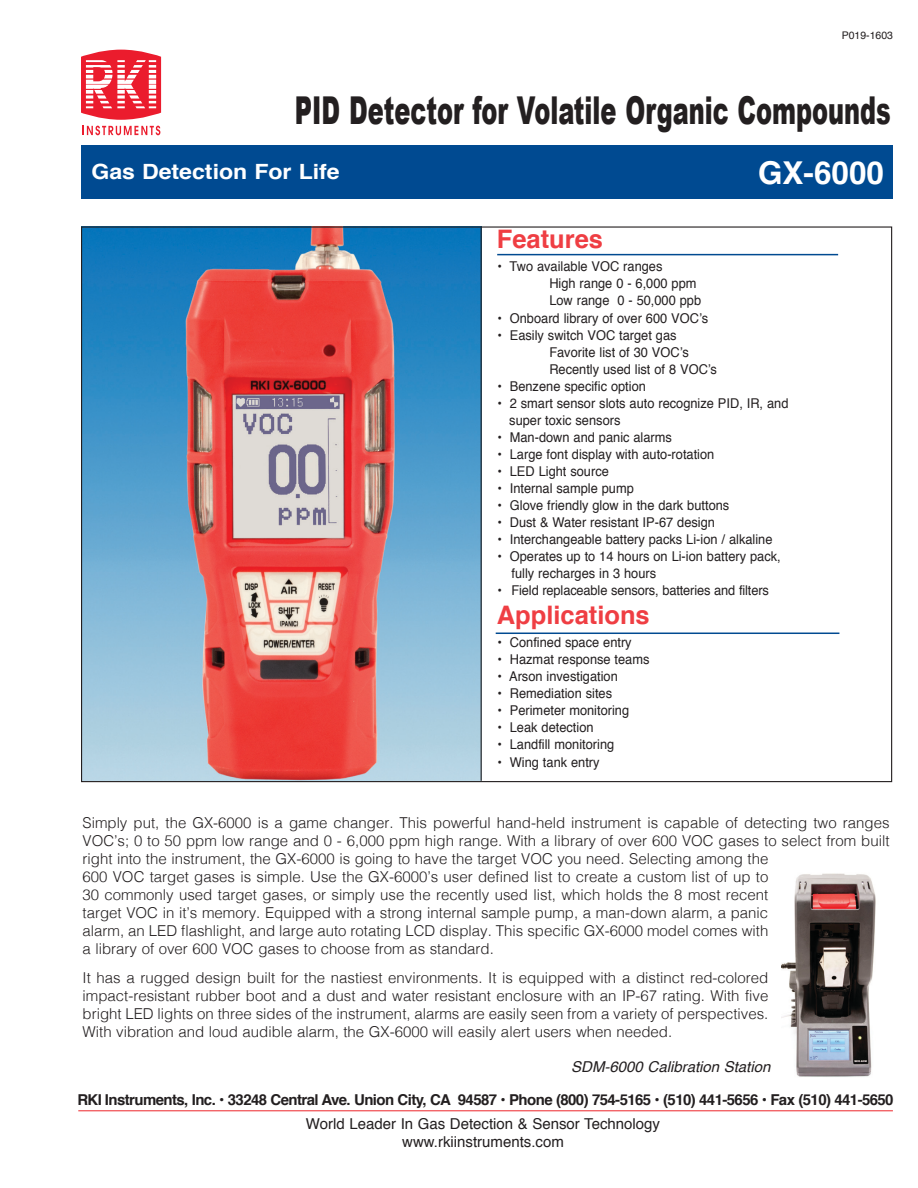
<style>
.page{position:relative;width:918px;height:1188px;background:#fff}
.page>*{position:absolute;margin:0;border:0;box-sizing:border-box;transform-origin:0 0}
.t1{font:900 38.4px "Arial";color:#231f20;scale:.62 1}
.Blue_Bar{font:700 31.5px "Helvetica";color:#fff}
.Features{font:700 25.5px "Helvetica";color:#ef3e43}
.t2{font:700 21px "Helvetica";color:#fff;scale:1.1 1}
.Description_Body{font:300 15px/18px "Helvetica";color:#231f20}
.TTopic{font:700 15px "Helvetica";letter-spacing:-.04em;color:#231f20}
.t3{font:15px/18px "Helvetica";color:#231f20;text-align:center}
.t4{font:italic 15px "Helvetica";color:#231f20}
.Bullet_Lists{font:13.5px/16.5px "Helvetica";color:#231f20;scale:.95 1}
.TSpec_Item{font:10.5px "Helvetica";color:#231f20}
</style>
<div class="page">
<img style="left:83px;top:228px;width:398px;height:552px">
<div style="left:81px;top:145px;width:811px;height:53px;background:#004a91"></div>
<hr style="left:78px;top:1110px;width:815px;height:1px;background:#ef3e43">
<svg style="left:82px;top:126px;width:78px;height:9px"></svg>
<svg style="left:81px;top:50px;width:80px;height:70px"></svg>
<hr style="left:497px;top:254px;width:341px;height:1px;background:#004a91">
<hr style="left:496px;top:633px;width:343px;height:1px;background:#004a91">
<img style="left:782px;top:873px;width:94px;height:204px">
<hr style="left:481px;top:227px;width:1px;height:554px;background:#231f20">
<p class="TSpec_Item" style="left:842px;top:28px;width:53px">P019-1603</p>
<p class="t1" style="left:295px;top:82px;width:963px">PID Detector for Volatile Organic Compounds</p>
<p class="Blue_Bar" style="left:758px;top:148px;width:128px">GX-6000</p>
<p class="t2" style="left:91px;top:155px;width:227px">Gas Detection For Life</p>
<p class="Features" style="left:497px;top:219px;width:108px">Features</p>
<p class="Bullet_Lists" style="left:498px;top:259px;width:175px">• Two available VOC ranges</p>
<p class="Bullet_Lists" style="left:549px;top:276px;width:156px">High range 0 - 6,000 ppm</p>
<p class="Bullet_Lists" style="left:549px;top:293px;width:161px">Low range 0 - 50,000 ppb</p>
<p class="Bullet_Lists" style="left:498px;top:310px;width:223px">• Onboard library of over 600 VOC’s</p>
<p class="Bullet_Lists" style="left:498px;top:327px;width:190px">• Easily switch VOC target gas</p>
<p class="Bullet_Lists" style="left:549px;top:344px;width:148px">Favorite list of 30 VOC’s</p>
<p class="Bullet_Lists" style="left:549px;top:361px;width:178px">Recently used list of 8 VOC’s</p>
<p class="Bullet_Lists" style="left:498px;top:378px;width:158px">• Benzene specific option</p>
<p class="Bullet_Lists" style="left:498px;top:395px;width:308px">• 2 smart sensor slots auto recognize PID, IR, and</p>
<p class="Bullet_Lists" style="left:509px;top:412px;width:119px">super toxic sensors</p>
<p class="Bullet_Lists" style="left:498px;top:429px;width:185px">• Man-down and panic alarms</p>
<p class="Bullet_Lists" style="left:498px;top:446px;width:230px">• Large font display with auto-rotation</p>
<p class="Bullet_Lists" style="left:498px;top:463px;width:119px">• LED Light source</p>
<p class="Bullet_Lists" style="left:498px;top:480px;width:145px">• Internal sample pump</p>
<p class="Bullet_Lists" style="left:498px;top:497px;width:246px">• Glove friendly glow in the dark buttons</p>
<p class="Bullet_Lists" style="left:498px;top:514px;width:230px">• Dust &amp; Water resistant IP-67 design</p>
<p class="Bullet_Lists" style="left:498px;top:531px;width:291px">• Interchangeable battery packs Li-ion / alkaline</p>
<p class="Bullet_Lists" style="left:512px;top:548px;width:285px;text-indent:-14px">• Operates up to 14 hours on Li-ion battery pack, fully recharges in 3 hours</p>
<p class="Bullet_Lists" style="left:498px;top:582px;width:287px">• Field replaceable sensors, batteries and filters</p>
<p class="Features" style="left:497px;top:595px;width:155px">Applications</p>
<p class="Bullet_Lists" style="left:498px;top:635px;width:143px">• Confined space entry</p>
<p class="Bullet_Lists" style="left:498px;top:652px;width:162px">• Hazmat response teams</p>
<p class="Bullet_Lists" style="left:498px;top:669px;width:128px">• Arson investigation</p>
<p class="Bullet_Lists" style="left:498px;top:686px;width:122px">• Remediation sites</p>
<p class="Bullet_Lists" style="left:498px;top:703px;width:140px">• Perimeter monitoring</p>
<p class="Bullet_Lists" style="left:498px;top:720px;width:103px">• Leak detection</p>
<p class="Bullet_Lists" style="left:498px;top:737px;width:124px">• Landfill monitoring</p>
<p class="Bullet_Lists" style="left:498px;top:754px;width:109px">• Wing tank entry</p>
<p class="Description_Body" style="left:83px;top:812px;width:809px">Simply put, the GX-6000 is a game changer. This powerful hand-held instrument is capable of detecting two ranges VOC’s; 0 to 50 ppm low range and 0 - 6,000 ppm high range. With a library of over 600 VOC gases to select from built right into the instrument, the GX-6000 is going to have the target VOC you need. Selecting among the<br>600 VOC target gases is simple. Use the GX-6000’s user defined list to create a custom list of up to<br>30 commonly used target gases, or simply use the recently used list, which holds the 8 most recent<br>target VOC in it’s memory. Equipped with a strong internal sample pump, a man-down alarm, a panic<br>alarm, an LED flashlight, and large auto rotating LCD display. This specific GX-6000 model comes with<br>a library of over 600 VOC gases to choose from as standard.</p>
<p class="Description_Body" style="left:83px;top:967px;width:687px;text-align:justify">It has a rugged design built for the nastiest environments. It is equipped with a distinct red-colored impact-resistant rubber boot and a dust and water resistant enclosure with an IP-67 rating. With five bright LED lights on three sides of the instrument, alarms are easily seen from a variety of perspectives.<br>With vibration and loud audible alarm, the GX-6000 will easily alert users when needed.</p>
<p class="t4" style="left:571px;top:1055px;width:201px">SDM-6000 Calibration Station</p>
<p class="TTopic" style="left:77px;top:1088px;width:818px">RKI Instruments, Inc. • 33248 Central Ave. Union City, CA 94587 • Phone (800) 754-5165 • (510) 441-5656 • Fax (510) 441-5650</p>
<p class="t3" style="left:306px;top:1115px;width:356px">World Leader In Gas Detection &amp; Sensor Technology www.rkiinstruments.com</p>
</div>
